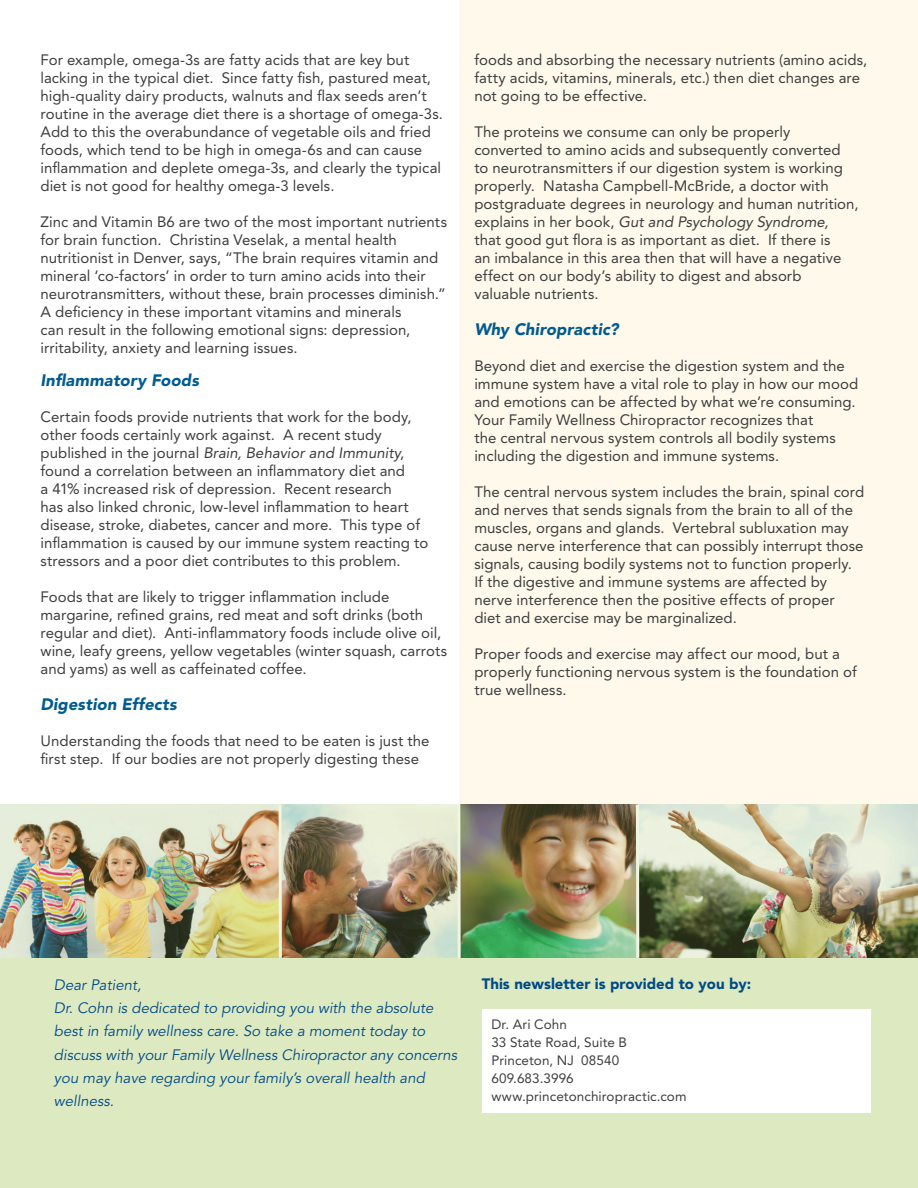
<style>
.page{position:relative;width:918px;height:1188px;background:#fff}
.page>*{position:absolute;margin:0;border:0;box-sizing:border-box;transform-origin:0 0}
.t1{font:italic 900 16.5px "Avenir";letter-spacing:.01em;color:#005b93}
.t2{font:15px/18px "Avenir";letter-spacing:.005em;color:#3e3e3f}
.t3{font:italic 15px/23.2px "Avenir";color:#004a87}
.t4{font:900 15px "Avenir";color:#004a87}
.t5{font:13.5px/18px "Avenir";letter-spacing:.005em;color:#3e3e3f}
.s1{font-style:italic}
</style>
<div class="page">
<div style="left:0;top:804px;width:918px;height:384px;background:#dde9c1"></div>
<div style="left:459px;top:0;width:459px;height:958px;background:#fff9eb"></div>
<div style="left:482px;top:1009px;width:388px;height:103px;background:#fff"></div>
<img style="left:0;top:805px;width:918px;height:153px">
<p class="t2" style="left:40px;top:51px;width:404px">For example, omega-3s are fatty acids that are key but lacking in the typical diet. Since fatty fish, pastured meat, high-quality dairy products, walnuts and flax seeds aren’t routine in the average diet there is a shortage of omega-3s.<br>Add to this the overabundance of vegetable oils and fried foods, which tend to be high in omega-6s and can cause inflammation and deplete omega-3s, and clearly the typical diet is not good for healthy omega-3 levels.</p>
<p class="t2" style="left:40px;top:213px;width:408px">Zinc and Vitamin B6 are two of the most important nutrients for brain function. Christina Veselak, a mental health nutritionist in Denver, says, “The brain requires vitamin and mineral ‘co-factors’ in order to turn amino acids into their neurotransmitters, without these, brain processes diminish.” A deficiency in these important vitamins and minerals<br>can result in the following emotional signs: depression, irritability, anxiety and learning issues.</p>
<p class="t1" style="left:40px;top:371px;width:160px">Inflammatory Foods</p>
<p class="t2" style="left:40px;top:408px;width:389px">Certain foods provide nutrients that work for the body, other foods certainly work against. A recent study published in the journal <span class="s1">Brain, Behavior and Immunity</span>, found a correlation between an inflammatory diet and<br>a 41% increased risk of depression. Recent research<br>has also linked chronic, low-level inflammation to heart disease, stroke, diabetes, cancer and more. This type of inflammation is caused by our immune system reacting to stressors and a poor diet contributes to this problem.</p>
<p class="t2" style="left:40px;top:588px;width:408px">Foods that are likely to trigger inflammation include margarine, refined grains, red meat and soft drinks (both regular and diet). Anti-inflammatory foods include olive oil, wine, leafy greens, yellow vegetables (winter squash, carrots and yams) as well as caffeinated coffee.</p>
<p class="t1" style="left:40px;top:695px;width:138px">Digestion Effects</p>
<p class="t2" style="left:40px;top:732px;width:391px">Understanding the foods that need to be eaten is just the first step. If our bodies are not properly digesting these</p>
<p class="t2" style="left:474px;top:51px;width:394px">foods and absorbing the necessary nutrients (amino acids, fatty acids, vitamins, minerals, etc.) then diet changes are not going to be effective.</p>
<p class="t2" style="left:474px;top:123px;width:386px">The proteins we consume can only be properly converted to amino acids and subsequently converted<br>to neurotransmitters if our digestion system is working properly. Natasha Campbell-McBride, a doctor with postgraduate degrees in neurology and human nutrition, explains in her book, <span class="s1">Gut and Psychology Syndrome, </span>that good gut flora is as important as diet. If there is<br>an imbalance in this area then that will have a negative effect on our body’s ability to digest and absorb valuable nutrients.</p>
<p class="t1" style="left:474px;top:320px;width:146px">Why Chiropractic?</p>
<p class="t2" style="left:474px;top:357px;width:385px">Beyond diet and exercise the digestion system and the immune system have a vital role to play in how our mood and emotions can be affected by what we’re consuming.<br>Your Family Wellness Chiropractor recognizes that<br>the central nervous system controls all bodily systems including the digestion and immune systems.</p>
<p class="t2" style="left:474px;top:483px;width:391px">The central nervous system includes the brain, spinal cord and nerves that sends signals from the brain to all of the muscles, organs and glands. Vertebral subluxation may cause nerve interference that can possibly interrupt those signals, causing bodily systems not to function properly.<br>If the digestive and immune systems are affected by nerve interference then the positive effects of proper diet and exercise may be marginalized.</p>
<p class="t2" style="left:474px;top:645px;width:384px">Proper foods and exercise may affect our mood, but a properly functioning nervous system is the foundation of true wellness.</p>
<p class="t3" style="left:54px;top:973px;width:405px">Dear Patient,<br>Dr. Cohn is dedicated to providing you with the absolute best in family wellness care. So take a moment today to discuss with your Family Wellness Chiropractor any concerns you may have regarding your family’s overall health and wellness.</p>
<p class="t4" style="left:482px;top:975px;width:271px">This newsletter is provided to you by:</p>
<p class="t5" style="left:491px;top:1015px;width:197px">Dr. Ari Cohn<br>33 State Road, Suite B<br>Princeton, NJ 08540<br>609.683.3996 www.princetonchiropractic.com</p>
</div>
